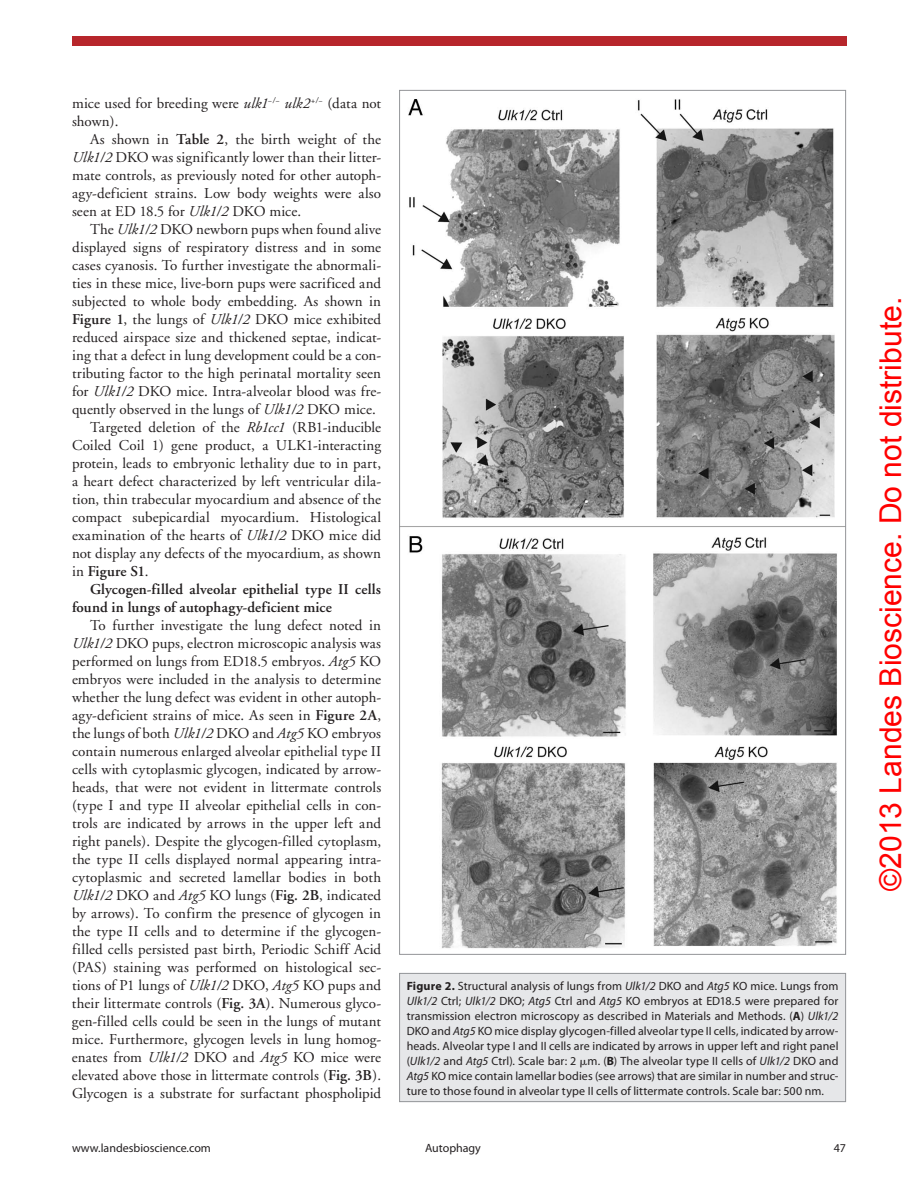
<style>
.page{position:relative;width:918px;height:1188px;background:#fff}
.page>*{position:absolute;margin:0;border:0;box-sizing:border-box;transform-origin:0 0}
.t1{font:30.15px "Arial";color:#f00}
.t2{font:15px/18px "Adobe Garamond";letter-spacing:.005em;color:#231f20;text-align:justify}
.t3{font:600 15px "Adobe Garamond";letter-spacing:.005em;color:#231f20}
.t4{font:12px/15px "Myriad Pro";letter-spacing:.005em;color:#231f20;text-align:justify}
.s1{font-style:italic}
.s2{font-weight:600}
.s3{font-weight:400}
.s4{font-weight:700}
.s5{font-family:"Universal Std Greekw Math Pi"}
</style>
<div class="page">
<div style="left:72px;top:36px;width:774px;height:10px;background:#b7262b"></div>
<img style="left:401px;top:99px;width:443px;height:850px">
<div style="left:400px;top:973px;width:446px;height:129px;background:#e6e7e9"></div>
<div style="left:399px;top:973px;width:447px;height:129px;border:1px solid #939598"></div>
<p class="t2" style="left:72px;top:95px;width:311px">mice used for breeding were <span class="s1">ulk1</span><sup>−</sup><sup>/</sup><sup>−</sup> <span class="s1">ulk2</span><sup>+/</sup><sup>−</sup> (data not shown).</p>
<p class="t2" style="left:72px;top:131px;width:311px;text-indent:18px">As shown in <span class="s2">Table 2</span>, the birth weight of the <span class="s1">Ulk1/2</span> DKO was significantly lower than their litter&shy;mate controls, as previously noted for other autoph&shy;agy-deficient strains. Low body weights were also seen at ED 18.5 for <span class="s1">Ulk1/2</span> DKO mice.</p>
<p class="t2" style="left:90px;top:221px;width:293px">The <span class="s1">Ulk1/2</span> DKO newborn pups when found alive</p>
<p class="t2" style="left:72px;top:239px;width:311px">displayed signs of respiratory distress and in some</p>
<p class="t2" style="left:72px;top:257px;width:311px">cases cyanosis. To further investigate the abnormali-</p>
<p class="t2" style="left:72px;top:275px;width:311px">ties in these mice, live-born pups were sacrificed and</p>
<p class="t2" style="left:72px;top:293px;width:311px">subjected to whole body embedding. As shown in</p>
<p class="t2" style="left:72px;top:311px;width:311px"><span class="s2">Figure 1</span>, the lungs of <span class="s1">Ulk1/2</span> DKO mice exhibited</p>
<p class="t2" style="left:72px;top:329px;width:311px">reduced airspace size and thickened septae, indicat-</p>
<p class="t2" style="left:72px;top:347px;width:311px">ing that a defect in lung development could be a con-</p>
<p class="t2" style="left:72px;top:365px;width:311px">tributing factor to the high perinatal mortality seen</p>
<p class="t2" style="left:72px;top:383px;width:311px">for <span class="s1">Ulk1/2</span> DKO mice. Intra-alveolar blood was fre-</p>
<p class="t2" style="left:72px;top:401px;width:305px">quently observed in the lungs of <span class="s1">Ulk1/2</span> DKO mice.</p>
<p class="t2" style="left:90px;top:419px;width:293px">Targeted deletion of the <span class="s1">Rb1cc1</span> (RB1-inducible</p>
<p class="t2" style="left:72px;top:437px;width:311px">Coiled Coil 1) gene product, a ULK1-interacting</p>
<p class="t2" style="left:72px;top:455px;width:311px">protein, leads to embryonic lethality due to in part,</p>
<p class="t2" style="left:72px;top:473px;width:311px">a heart defect characterized by left ventricular dila-</p>
<p class="t2" style="left:72px;top:491px;width:311px">tion, thin trabecular myocardium and absence of the</p>
<p class="t2" style="left:72px;top:509px;width:311px">compact subepicardial myocardium. Histological</p>
<p class="t2" style="left:72px;top:527px;width:311px">examination of the hearts of <span class="s1">Ulk1/2</span> DKO mice did</p>
<p class="t2" style="left:72px;top:545px;width:311px">not display any defects of the myocardium, as shown</p>
<p class="t3" style="left:72px;top:563px;width:78px"><span class="s3">in</span> Figure S1<span class="s3">.</span></p>
<p class="t3" style="left:90px;top:581px;width:293px">Glycogen-filled alveolar epithelial type II cells</p>
<p class="t3" style="left:72px;top:599px;width:262px">found in lungs of autophagy-deficient mice</p>
<p class="t2" style="left:72px;top:617px;width:311px;text-indent:18px">To further investigate the lung defect noted in <span class="s1">Ulk1/2</span> DKO pups, electron microscopic analysis was performed on lungs from ED18.5 embryos. <span class="s1">Atg5</span> KO embryos were included in the analysis to determine whether the lung defect was evident in other autoph&shy;agy-deficient strains of mice. As seen in <span class="s2">Figure 2A</span>, the lungs of both <span class="s1">Ulk1/2</span> DKO and <span class="s1">Atg5</span> KO embryos contain numerous enlarged alveolar epithelial type II cells with cytoplasmic glycogen, indicated by arrow&shy;heads, that were not evident in littermate controls (type I and type II alveolar epithelial cells in con&shy;trols are indicated by arrows in the upper left and right panels). Despite the glycogen-filled cytoplasm, the type II cells displayed normal appearing intra&shy;cytoplasmic and secreted lamellar bodies in both <span class="s1">Ulk1/2</span> DKO and <span class="s1">Atg5</span> KO lungs (<span class="s2">Fig. 2B</span>, indicated by arrows). To confirm the presence of glycogen in the type II cells and to determine if the glycogen&shy;filled cells persisted past birth, Periodic Schiff Acid (PAS) staining was performed on histological sec&shy;tions of P1 lungs of <span class="s1">Ulk1/2</span> DKO, <span class="s1">Atg5</span> KO pups and their littermate controls (<span class="s2">Fig. 3A</span>). Numerous glyco&shy;gen-filled cells could be seen in the lungs of mutant mice. Furthermore, glycogen levels in lung homog&shy;enates from <span class="s1">Ulk1/2</span> DKO and <span class="s1">Atg5</span> KO mice were elevated above those in littermate controls (<span class="s2">Fig. 3B</span>).<br>Glycogen is a substrate for surfactant phospholipid</p>
<p class="t4" style="left:407px;top:978px;width:433px"><span class="s4">Figure 2.</span> Structural analysis of lungs from <span class="s1">Ulk1/2</span> DKO and <span class="s1">Atg5</span> KO mice. Lungs from <span class="s1">Ulk1/2</span> Ctrl; <span class="s1">Ulk1/2</span> DKO; <span class="s1">Atg5</span> Ctrl and <span class="s1">Atg5</span> KO embryos at ED18.5 were prepared for transmission electron microscopy as described in Materials and Methods. (<span class="s4">A</span>) <span class="s1">Ulk1/2<br></span>DKO and <span class="s1">Atg5</span> KO mice display glycogen-filled alveolar type II cells, indicated by arrow&shy;heads. Alveolar type I and II cells are indicated by arrows in upper left and right panel (<span class="s1">Ulk1/2</span> and <span class="s1">Atg5</span> Ctrl). Scale bar: 2 <span class="s5">μ</span>m. (<span class="s4">B</span>) The alveolar type II cells of <span class="s1">Ulk1/2</span> DKO and <span class="s1">Atg5</span> KO mice contain lamellar bodies (see arrows) that are similar in number and struc&shy;ture to those found in alveolar type II cells of littermate controls. Scale bar: 500 nm.</p>
<p class="t4" style="left:72px;top:1140px;width:251px">www.landesbioscience.com A</p>
<p class="t4" style="left:432px;top:1140px;width:50px">utophagy</p>
<p class="t4" style="left:834px;top:1140px;width:14px">47</p>
<h1 class="t1" style="left:871px;top:891px;width:595px;rotate:-90deg">©2013 Landes Bioscience. Do not distribute.</h1>
</div>
